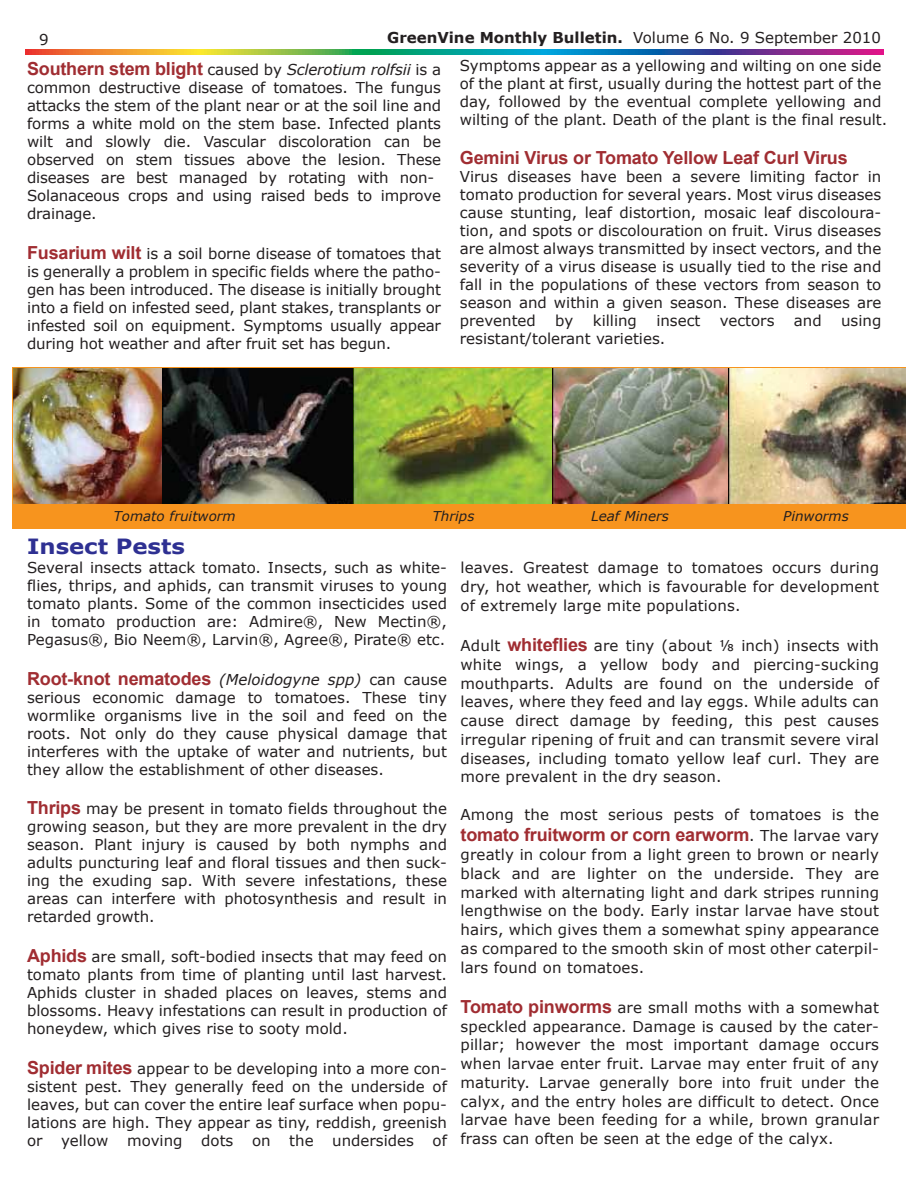
<style>
.page{position:relative;width:918px;height:1188px;background:#fff}
.page>*{position:absolute;margin:0;border:0;box-sizing:border-box;transform-origin:0 0}
.t1{font:700 21px "Verdana";color:#2e3092;scale:1.08 1}
.t2{font:700 18px "Arial";letter-spacing:-.01em;color:#a02d32}
.t3{font:15px/18px "Verdana";color:#231f20;text-align:justify}
.t4{font:italic 13.5px "Verdana";color:#231f20}
.s1{font-weight:700}
.s2{font-family:"Verdana";font-weight:400;font-size:15px;color:#231f20}
.s3{font-family:"Verdana";font-weight:400;font-style:italic;font-size:15px;color:#231f20}
.s4{font-family:"Arial";font-weight:700;font-size:18px;color:#a02d32}
</style>
<div class="page">
<svg style="left:25px;top:50px;width:858px;height:4px;background:#6a8376"></svg>
<div style="left:13px;top:368px;width:893px;height:161px;background:#f7941e"></div>
<img style="left:13px;top:368px;width:149px;height:135px">
<img style="left:162px;top:368px;width:390px;height:135px">
<img style="left:552px;top:368px;width:353px;height:135px">
<p class="t3" style="left:39px;top:30px;width:11px">9</p>
<p class="t3" style="left:387px;top:23px;width:496px;line-height:27.9px;text-align:right"><span class="s1">GreenVine Monthly Bulletin.</span> Volume 6 No. 9 September 2010<br>Symptoms appear as a yellowing and wilting on one side</p>
<p class="t3" style="left:460px;top:74px;width:429px;text-align:left">of the plant at first, usually during the hottest part of the day, followed by the eventual complete yellowing and wilting of the plant. Death of the plant is the final result.</p>
<p class="t2" style="left:460px;top:146px;width:389px">Gemini Virus or Tomato Yellow Leaf Curl Virus</p>
<p class="t3" style="left:460px;top:168px;width:423px">Virus diseases have been a severe limiting factor in tomato production for several years. Most virus diseases cause stunting, leaf distortion, mosaic leaf discoloura&shy;tion, and spots or discolouration on fruit. Virus diseases are almost always transmitted by insect vectors, and the severity of a virus disease is usually tied to the rise and fall in the populations of these vectors from season to season and within a given season. These diseases are prevented</p>
<p class="t2" style="left:27px;top:57px;width:415px">Southern stem blight <span class="s2">caused by</span> <span class="s3">Sclerotium rolfsii</span> <span class="s2">is a</span></p>
<p class="t3" style="left:27px;top:79px;width:416px;text-align:left">common destructive disease of tomatoes. The fungus attacks the stem of the plant near or at the soil line and forms a white mold on the stem base. Infected plants wilt and slowly die. Vascular discoloration can be observed on stem tissues above the lesion. These diseases are best managed by rotating with non-Solanaceous crops and using raised beds to improve drainage.</p>
<p class="t3" style="left:27px;top:244px;width:416px"><span class="s4">Fusarium wilt</span> is a soil borne disease of tomatoes that is generally a problem in specific fields where the patho&shy;gen has been introduced. The disease is initially brought into a field on infested seed, plant stakes, transplants or infested soil on equipment. Symptoms usually appear during hot weather and after fruit set has begun.</p>
<p class="t3" style="left:555px;top:312px;width:20px">by</p>
<p class="t3" style="left:593px;top:312px;width:46px">killing</p>
<p class="t3" style="left:656px;top:312px;width:46px">insect</p>
<p class="t3" style="left:720px;top:312px;width:56px">vectors</p>
<p class="t3" style="left:794px;top:312px;width:29px">and</p>
<p class="t3" style="left:841px;top:312px;width:42px">using</p>
<p class="t3" style="left:460px;top:330px;width:207px">resistant/tolerant varieties.</p>
<p class="t4" style="left:114px;top:507px;width:124px">Tomato fruitworm</p>
<p class="t4" style="left:433px;top:507px;width:43px">Thrips</p>
<p class="t4" style="left:591px;top:507px;width:79px">Leaf Miners</p>
<p class="t4" style="left:783px;top:507px;width:67px">Pinworms</p>
<p class="t3" style="left:27px;top:559px;width:422px">Several insects attack tomato. Insects, such as white&shy;flies, thrips, and aphids, can transmit viruses to young tomato plants. Some of the common insecticides used in tomato production are: Admire®, New Mectin®, Pegasus®, Bio Neem®, Larvin®, Agree®, Pirate® etc.</p>
<p class="t2" style="left:27px;top:666px;width:422px">Root-knot nematodes <span class="s3">(Meloidogyne spp)</span> <span class="s2">can cause</span></p>
<p class="t3" style="left:27px;top:688px;width:421px">serious economic damage to tomatoes. These tiny wormlike organisms live in the soil and feed on the roots. Not only do they cause physical damage that interferes with the uptake of water and nutrients, but they allow the establishment of other diseases.</p>
<p class="t3" style="left:27px;top:800px;width:422px"><span class="s4">Thrips</span> may be present in tomato fields throughout the growing season, but they are more prevalent in the dry season. Plant injury is caused by both nymphs and adults puncturing leaf and floral tissues and then suck&shy;ing the exuding sap. With severe infestations, these areas can interfere with photosynthesis and result in retarded growth.</p>
<p class="t3" style="left:27px;top:947px;width:422px"><span class="s4">Aphids</span> are small, soft-bodied insects that may feed on tomato plants from time of planting until last harvest.<br>Aphids cluster in shaded places on leaves, stems and blossoms. Heavy infestations can result in production of honeydew, which gives rise to sooty mold.</p>
<p class="t3" style="left:27px;top:1059px;width:422px"><span class="s4">Spider mites</span> appear to be developing into a more con&shy;sistent pest. They generally feed on the underside of leaves, but can cover the entire leaf surface when popu&shy;lations are high. They appear as tiny, reddish, greenish or yellow moving dots on the undersides of</p>
<p class="t1" style="left:27px;top:532px;width:148px">Insect Pests</p>
<p class="t3" style="left:461px;top:558px;width:420px;line-height:18.8px">leaves. Greatest damage to tomatoes occurs during dry, hot weather, which is favourable for development of extremely large mite populations.</p>
<p class="t3" style="left:461px;top:636px;width:420px;line-height:18.8px">Adult <span class="s4">whiteflies</span> are tiny (about ⅛ inch) insects with white wings, a yellow body and piercing-sucking mouthparts. Adults are found on the underside of leaves, where they feed and lay eggs. While adults can cause direct damage by feeding, this pest causes irregular ripening of fruit and can transmit severe viral diseases, including tomato yellow leaf curl. They are more prevalent in the dry season.</p>
<p class="t3" style="left:461px;top:805px;width:420px">Among the most serious pests of tomatoes is the</p>
<p class="t2" style="left:461px;top:823px;width:420px">tomato fruitworm or corn earworm<span class="s2">. The larvae vary</span></p>
<p class="t3" style="left:461px;top:845px;width:420px;line-height:18.8px">greatly in colour from a light green to brown or nearly black and are lighter on the underside. They are marked with alternating light and dark stripes running lengthwise on the body. Early instar larvae have stout hairs, which gives them a somewhat spiny appearance as compared to the smooth skin of most other caterpil&shy;lars found on tomatoes.</p>
<p class="t3" style="left:461px;top:998px;width:420px;line-height:18.8px"><span class="s4">Tomato pinworms</span> are small moths with a somewhat speckled appearance. Damage is caused by the cater&shy;pillar; however the most important damage occurs when larvae enter fruit. Larvae may enter fruit of any maturity. Larvae generally bore into fruit under the calyx, and the entry holes are difficult to detect. Once larvae have been feeding for a while, brown granular frass can often be seen at the edge of the calyx.</p>
</div>
